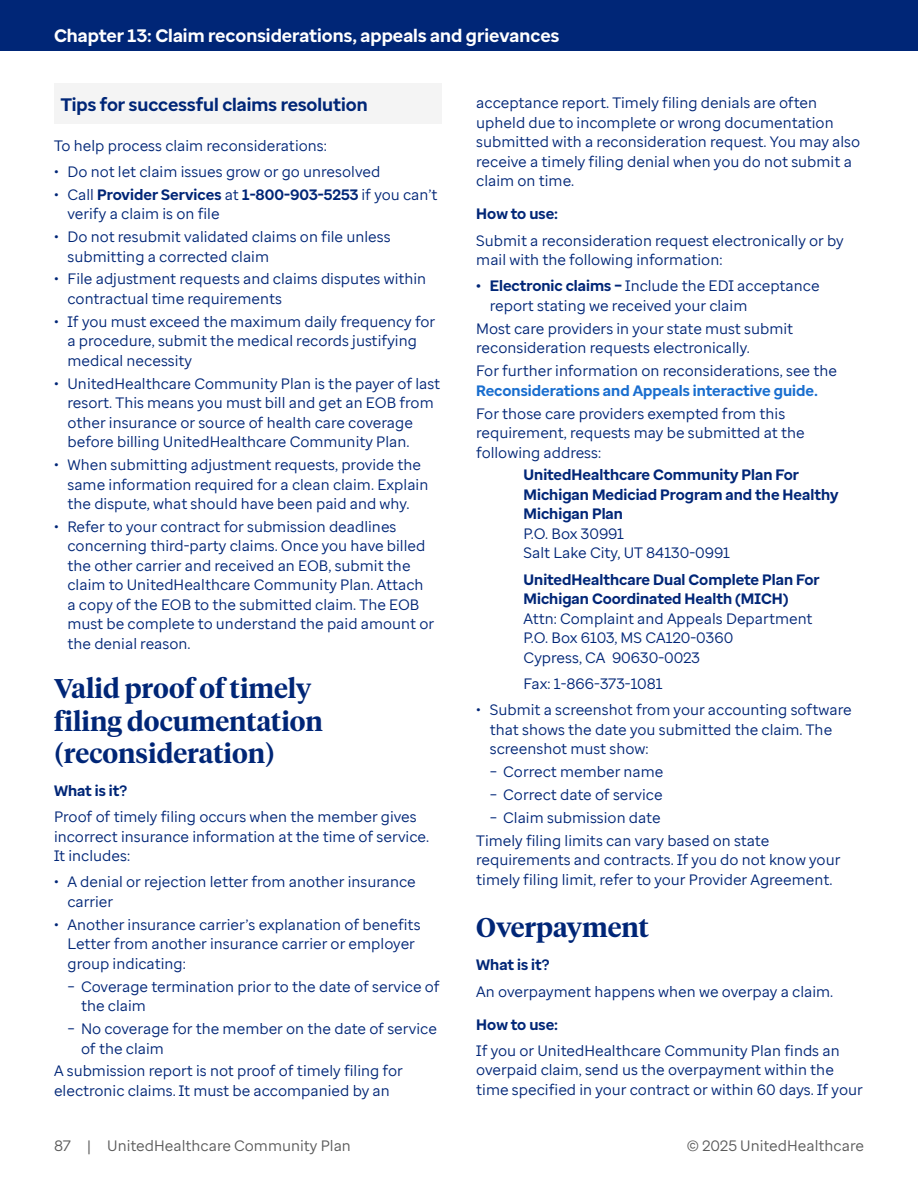
<style>
.page{position:relative;width:918px;height:1188px;background:#fff}
.page>*{position:absolute;margin:0;border:0;box-sizing:border-box;transform-origin:0 0}
.H4{font:600 27px/32.4px "UHC Serif Headline";color:#002677}
.t1{font:700 18px "Enterprise Sans";color:#fff}
.H5_Sans_Gray_Shading{font:700 18px "Enterprise Sans";color:#002677}
.Body{font:15px/19.5px "Enterprise Sans";color:#002677}
.Bullet2__tight_paragraph_space{font:15px/19.5px "Enterprise Sans";color:#002677}
.Body-2{font:700 15px/19.5px "Enterprise Sans";color:#002677}
.Bullet__tight_paragraph_space{font:15px/19.5px "Enterprise Sans";color:#002677}
.t2{font:15px "Enterprise Sans";color:#5a5a5a}
.H6-Sans{font:700 15px "Enterprise Sans";color:#002677}
.s1{font-weight:700}
.s2{font-weight:700;color:#196ecf}
.s3{font-weight:400}
</style>
<div class="page">
<div style="left:0;top:0;width:918px;height:51px;background:#002677"></div>
<div style="left:54px;top:83px;width:388px;height:41px;background:#f4f4f4"></div>
<p class="t1" style="left:54px;top:24px;width:507px">Chapter 13: Claim reconsiderations, appeals and grievances</p>
<p class="H5_Sans_Gray_Shading" style="left:61px;top:93px;width:309px">Tips for successful claims resolution</p>
<p class="Body" style="left:54px;top:135px;width:274px">To help process claim reconsiderations:</p>
<p class="Body" style="left:54px;top:162px;width:328px">• Do not let claim issues grow or go unresolved</p>
<p class="Body" style="left:68px;top:184px;width:372px;text-indent:-14px">• Call <span class="s1">Provider Services</span> at <span class="s1">1-800-903-5253</span> if you can’t verify a claim is on file</p>
<p class="Body" style="left:68px;top:227px;width:325px;text-indent:-14px">• Do not resubmit validated claims on file unless submitting a corrected claim</p>
<p class="Body" style="left:68px;top:269px;width:360px;text-indent:-14px">• File adjustment requests and claims disputes within contractual time requirements</p>
<p class="Body" style="left:68px;top:312px;width:369px;text-indent:-14px">• If you must exceed the maximum daily frequency for a procedure, submit the medical records justifying medical necessity</p>
<p class="Body" style="left:68px;top:373px;width:374px;text-indent:-14px">• UnitedHealthcare Community Plan is the payer of last resort. This means you must bill and get an EOB from other insurance or source of health care coverage before billing UnitedHealthcare Community Plan.</p>
<p class="Body" style="left:68px;top:455px;width:362px;text-indent:-14px">• When submitting adjustment requests, provide the same information required for a clean claim. Explain the dispute, what should have been paid and why.</p>
<p class="Body" style="left:68px;top:517px;width:368px;text-indent:-14px">• Refer to your contract for submission deadlines concerning third-party claims. Once you have billed the other carrier and received an EOB, submit the claim to UnitedHealthcare Community Plan. Attach a copy of the EOB to the submitted claim. The EOB must be complete to understand the paid amount or the denial reason.</p>
<p class="H4" style="left:54px;top:671px;width:270px">Valid proof of timely filing documentation (reconsideration)</p>
<p class="H6-Sans" style="left:54px;top:781px;width:75px">What is it?</p>
<p class="Body" style="left:54px;top:807px;width:377px">Proof of timely filing occurs when the member gives incorrect insurance information at the time of service.<br>It includes:</p>
<p class="Body" style="left:68px;top:872px;width:350px;text-indent:-14px">• A denial or rejection letter from another insurance carrier</p>
<p class="Body" style="left:68px;top:915px;width:355px;text-indent:-14px">• Another insurance carrier’s explanation of benefits<br>Letter from another insurance carrier or employer group indicating:</p>
<p class="Body" style="left:81px;top:977px;width:360px;text-indent:-14px">– Coverage termination prior to the date of service of the claim</p>
<p class="Body" style="left:81px;top:1019px;width:357px;text-indent:-14px">– No coverage for the member on the date of service of the claim</p>
<p class="Body" style="left:54px;top:1061px;width:350px">A submission report is not proof of timely filing for electronic claims. It must be accompanied by an</p>
<p class="Body" style="left:476px;top:93px;width:385px">acceptance report. Timely filing denials are often upheld due to incomplete or wrong documentation submitted with a reconsideration request. You may also receive a timely filing denial when you do not submit a claim on time.</p>
<p class="H6-Sans" style="left:476px;top:204px;width:83px">How to use:</p>
<p class="Body" style="left:476px;top:231px;width:369px">Submit a reconsideration request electronically or by mail with the following information:</p>
<p class="Body" style="left:490px;top:276px;width:331px;text-indent:-14px"><span class="s1">• Electronic claims –</span> Include the EDI acceptance report stating we received your claim</p>
<p class="Bullet__tight_paragraph_space" style="left:476px;top:319px;width:318px">Most care providers in your state must submit reconsideration requests electronically.</p>
<p class="Bullet2__tight_paragraph_space" style="left:476px;top:361px;width:362px">For further information on reconsiderations, see the<br><span class="s2">Reconsiderations and Appeals interactive guide.</span></p>
<p class="Bullet2__tight_paragraph_space" style="left:476px;top:403px;width:330px">For those care providers exempted from this requirement, requests may be submitted at the following address:</p>
<p class="Body-2" style="left:524px;top:465px;width:316px">UnitedHealthcare Community Plan For<br>Michigan Mediciad Program and the Healthy<br>Michigan Plan<br><span class="s3">P.O. Box 30991<br>Salt Lake City, UT 84130-0991</span></p>
<p class="Body" style="left:524px;top:570px;width:298px"><span class="s1">UnitedHealthcare Dual Complete Plan For Michigan Coordinated Health (MICH)<br></span>Attn: Complaint and Appeals Department P.O. Box 6103, MS CA120-0360<br>Cypress, CA 90630-0023</p>
<p class="Body" style="left:524px;top:674px;width:141px">Fax: 1-866-373-1081</p>
<p class="Body" style="left:490px;top:700px;width:363px;text-indent:-14px">• Submit a screenshot from your accounting software that shows the date you submitted the claim. The screenshot must show:</p>
<p class="Body" style="left:490px;top:762px;width:175px">– Correct member name</p>
<p class="Body" style="left:490px;top:785px;width:174px">– Correct date of service</p>
<p class="Body" style="left:490px;top:808px;width:172px">– Claim submission date</p>
<p class="Body" style="left:476px;top:831px;width:366px">Timely filing limits can vary based on state requirements and contracts. If you do not know your timely filing limit, refer to your Provider Agreement.</p>
<p class="H4" style="left:476px;top:910px;width:174px">Overpayment</p>
<p class="H6-Sans" style="left:476px;top:955px;width:75px">What is it?</p>
<p class="Body" style="left:476px;top:981px;width:358px">An overpayment happens when we overpay a claim.</p>
<p class="H6-Sans" style="left:476px;top:1015px;width:83px">How to use:</p>
<p class="Body" style="left:476px;top:1041px;width:388px">If you or UnitedHealthcare Community Plan finds an overpaid claim, send us the overpayment within the time specified in your contract or within 60 days. If your</p>
<p class="t2" style="left:54px;top:1136px;width:299px">87 | UnitedHealthcare Community Plan</p>
<p class="t2" style="left:687px;top:1136px;width:179px">© 2025 UnitedHealthcare</p>
</div>
